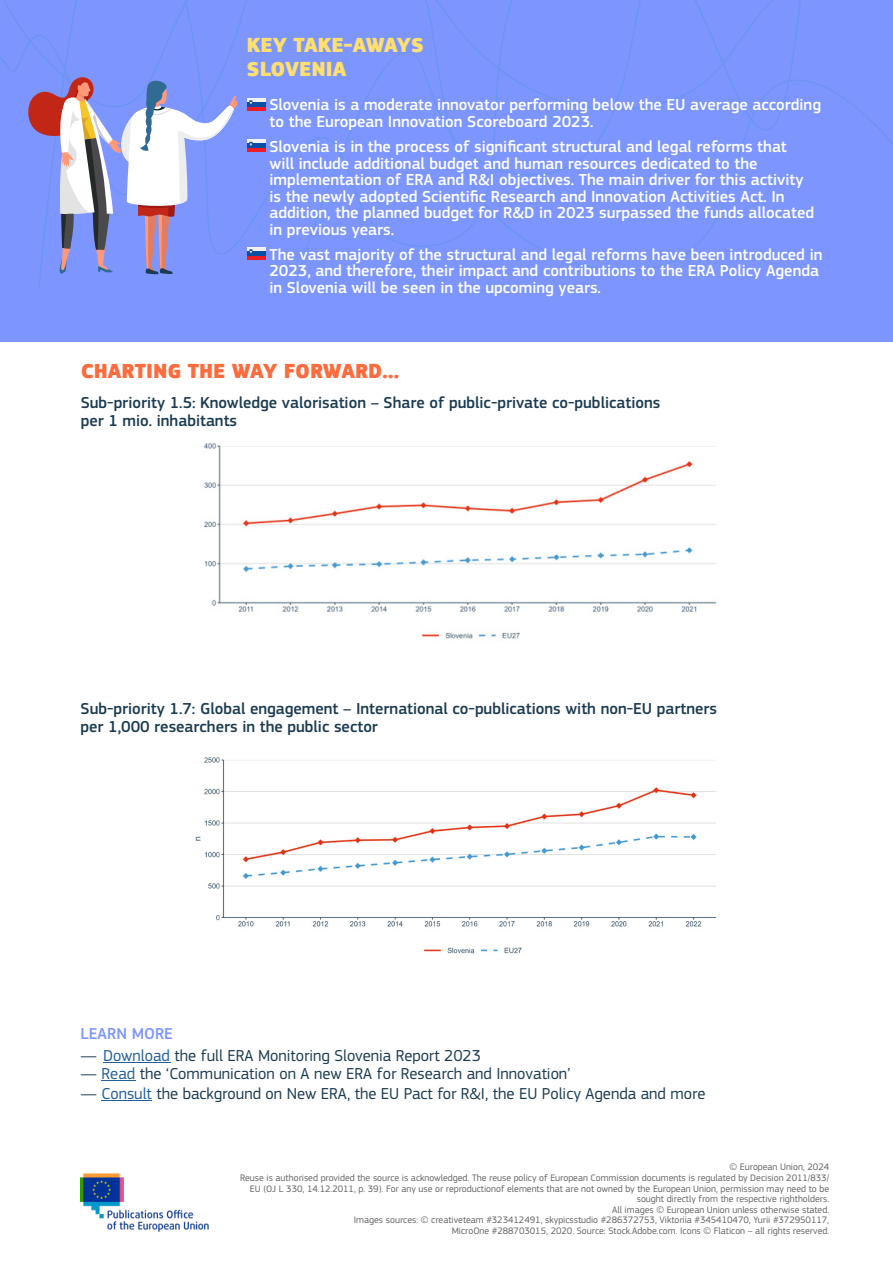
<style>
.page{position:relative;width:893px;height:1263px;background:#fff}
.page>*{position:absolute;margin:0;border:0;box-sizing:border-box;transform-origin:0 0}
.t1{font:900 21px "EC Square Sans Pro";color:#fe6c3d}
.t2{font:900 21px/24px "EC Square Sans Pro";color:#ffe06e}
.t3{font:500 16.5px/16.5px "EC Square Sans Pro";color:#fff}
.t4{font:500 16.5px/18px "EC Square Sans Pro";color:#1b3b51}
.t5{font:16.5px "EC Square Sans Pro";color:#1b3b51}
.t6{font:500 16.5px "EC Square Sans Pro";color:#7d96ff}
.t7{font:9.75px/10.5px "EC Square Sans Pro";color:#636466;text-align:right}
.s1{color:#215e9e}
</style>
<div class="page">
<div style="left:0;top:0;width:893px;height:342px;background:#7d96ff"></div>
<div style="left:38px;top:0;width:255px;height:287px;background:#7d96ff"></div>
<div style="left:293px;top:0;width:600px;height:287px;background:#7d96ff"></div>
<svg style="left:26px;top:77px;width:212px;height:198px"></svg>
<hr style="left:247px;top:98px;width:18px;height:4px;background:#f2f2f2">
<svg style="left:247px;top:106px;width:18px;height:4px"></svg>
<hr style="left:247px;top:102px;width:18px;height:4px;background:#0a4fa3">
<svg style="left:249px;top:100px;width:4px;height:4px"></svg>
<svg style="left:247px;top:140px;width:18px;height:4px"></svg>
<hr style="left:247px;top:148px;width:18px;height:4px;background:#ed1c26">
<hr style="left:247px;top:144px;width:18px;height:4px;background:#0a4fa3">
<svg style="left:249px;top:142px;width:4px;height:4px"></svg>
<hr style="left:247px;top:247px;width:18px;height:4px;background:#f2f2f2">
<svg style="left:247px;top:255px;width:18px;height:4px"></svg>
<hr style="left:247px;top:251px;width:18px;height:4px;background:#0a4fa3">
<svg style="left:249px;top:249px;width:4px;height:4px"></svg>
<img style="left:204px;top:442px;width:513px;height:197px">
<img style="left:195px;top:757px;width:522px;height:197px">
<hr style="left:103px;top:1062px;width:67px;height:1px;background:#215e9e">
<hr style="left:101px;top:1080px;width:34px;height:1px;background:#215e9e">
<hr style="left:101px;top:1100px;width:51px;height:1px;background:#215e9e">
<img style="left:81px;top:1174px;width:127px;height:58px">
<p class="t2" style="left:247px;top:34px;width:179px">KEY TAKE-AWAYS<br>SLOVENIA</p>
<p class="t3" style="left:269px;top:97px;width:553px">Slovenia is a moderate innovator performing below the EU average according to the European Innovation Scoreboard 2023.</p>
<p class="t3" style="left:269px;top:139px;width:546px">Slovenia is in the process of significant structural and legal reforms that will include additional budget and human resources dedicated to the implementation of ERA and R&amp;I objectives. The main driver for this activity is the newly adopted Scientific Research and Innovation Activities Act. In addition, the planned budget for R&amp;D in 2023 surpassed the funds allocated in previous years.</p>
<p class="t3" style="left:269px;top:246px;width:554px">The vast majority of the structural and legal reforms have been introduced in<br>2023, and therefore, their impact and contributions to the ERA Policy Agenda in Slovenia will be seen in the upcoming years.</p>
<p class="t1" style="left:81px;top:358px;width:320px">CHARTING THE WAY FORWARD…</p>
<p class="t4" style="left:81px;top:394px;width:581px">Sub-priority 1.5: Knowledge valorisation – Share of public-private co-publications per 1 mio. inhabitants</p>
<p class="t4" style="left:81px;top:700px;width:638px">Sub-priority 1.7: Global engagement – International co-publications with non-EU partners per 1,000 researchers in the public sector</p>
<p class="t6" style="left:81px;top:1023px;width:94px">LEARN MORE</p>
<p class="t5" style="left:81px;top:1046px;width:402px">— <span class="s1">Download</span> the full ERA Monitoring Slovenia Report 2023</p>
<p class="t5" style="left:81px;top:1064px;width:492px">— <span class="s1">Read</span> the ‘Communication on A new ERA for Research and Innovation’</p>
<p class="t5" style="left:81px;top:1083px;width:626px">— <span class="s1">Consult</span> the background on New ERA, the EU Pact for R&amp;I, the EU Policy Agenda and more</p>
<p class="t7" style="left:240px;top:1162px;width:591px">© European Union, 2024<br>Reuse is authorised provided the source is acknowledged. The reuse policy of European Commission documents is regulated by Decision 2011/833/ EU (OJ L 330, 14.12.2011, p. 39). For any use or reproductionof elements that are not owned by the European Union, permission may need to be sought directly from the respective rightholders.<br>All images © European Union unless otherwise stated.<br>Images sources: © creativeteam #323412491, skypicsstudio #286372753, Viktoriia #345410470, Yurii #372950117,<br>MicroOne #288703015, 2020. Source: Stock.Adobe.com. Icons © Flaticon – all rights reserved.</p>
</div>
